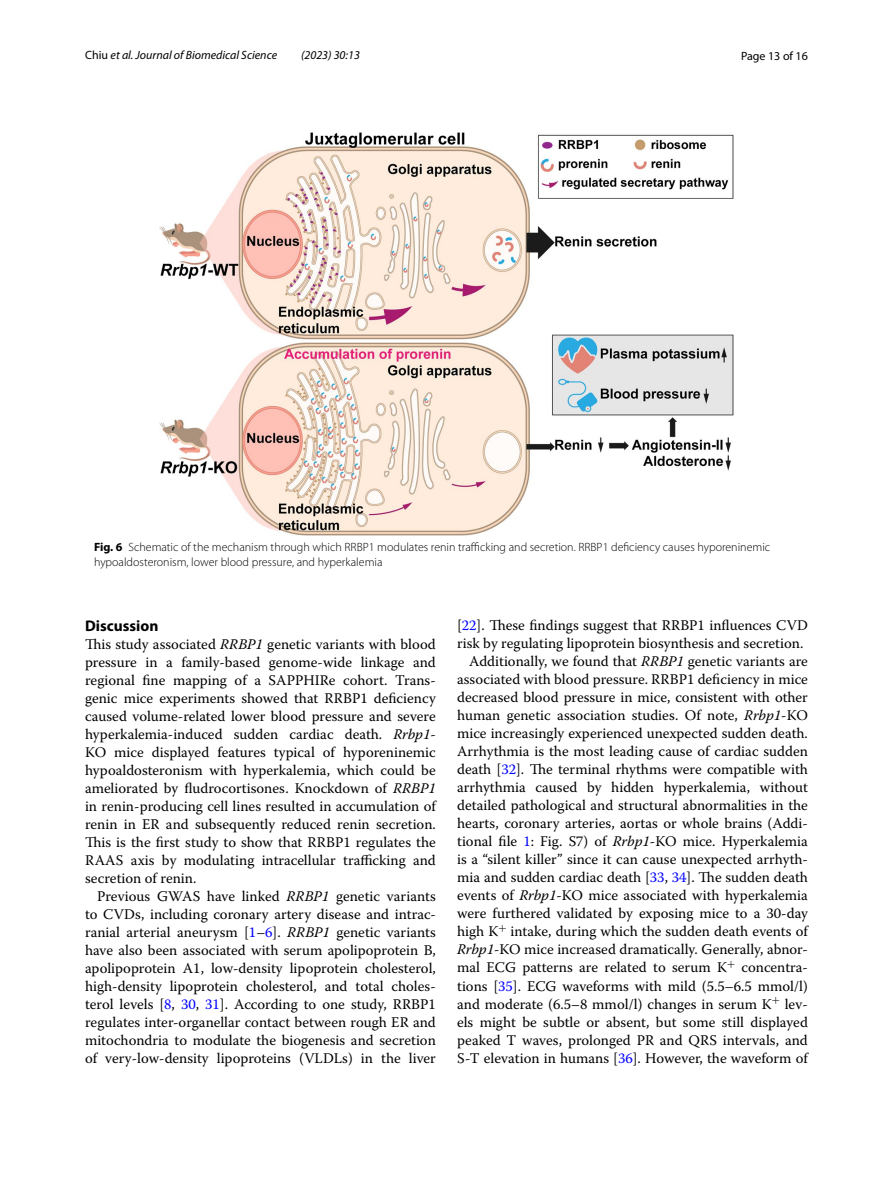
<style>
.page{position:relative;width:893px;height:1187px;background:#fff}
.page>*{position:absolute;margin:0;border:0;box-sizing:border-box;transform-origin:0 0}
.t1{font:700 15.45px "Myriad Pro";color:#000}
.t2{font:14.7px/18px "Warnock Pro";color:#000;text-align:justify}
.t3{font:300 12px/15px "Myriad Pro";color:#000}
.t4{font:italic 12px "Myriad Pro";color:#000}
.t5{font:12px "Myriad Pro";color:#000}
.s1{font-style:normal}
.s2{font-weight:700}
.s3{font-style:italic}
.s4{color:#00f}
</style>
<div class="page">
<img style="left:159px;top:133px;width:574px;height:403px">
<p class="t4" style="left:85px;top:48px;width:194px"><span class="s1">Chiu</span> et al. Journal of Biomedical Science</p>
<p class="t4" style="left:301px;top:48px;width:60px">(2023) 30:13</p>
<p class="t5" style="left:741px;top:48px;width:68px">Page 13 of 16</p>
<p class="t3" style="left:94px;top:539px;width:678px"><span class="s2">Fig. 6</span> Schematic of the mechanism through which RRBP1 modulates renin trafficking and secretion. RRBP1 deficiency causes hyporeninemic hypoaldosteronism, lower blood pressure, and hyperkalemia</p>
<p class="t1" style="left:85px;top:615px;width:75px">Discussion</p>
<p class="t2" style="left:85px;top:635px;width:352px">This study associated <span class="s3">RRBP1</span> genetic variants with blood pressure in a family-based genome-wide linkage and regional fine mapping of a SAPPHIRe cohort. Trans&shy;genic mice experiments showed that RRBP1 deficiency caused volume-related lower blood pressure and severe hyperkalemia-induced sudden cardiac death. <span class="s3">Rrbp1</span>- KO mice displayed features typical of hyporeninemic hypoaldosteronism with hyperkalemia, which could be ameliorated by fludrocortisones. Knockdown of <span class="s3">RRBP1 </span>in renin-producing cell lines resulted in accumulation of renin in ER and subsequently reduced renin secretion.<br>This is the first study to show that RRBP1 regulates the RAAS axis by modulating intracellular trafficking and secretion of renin.</p>
<p class="t2" style="left:85px;top:886px;width:352px;text-indent:12px">Previous GWAS have linked <span class="s3">RRBP1</span> genetic variants to CVDs, including coronary artery disease and intrac&shy;ranial arterial aneurysm [<span class="s4">1</span>–<span class="s4">6</span>]. <span class="s3">RRBP1</span> genetic variants have also been associated with serum apolipoprotein B, apolipoprotein A1, low-density lipoprotein cholesterol, high-density lipoprotein cholesterol, and total choles&shy;terol levels [<span class="s4">8</span>, <span class="s4">30</span>, <span class="s4">31</span>]. According to one study, RRBP1 regulates inter-organellar contact between rough ER and mitochondria to modulate the biogenesis and secretion of very-low-density lipoproteins (VLDLs) in the liver</p>
<p class="t2" style="left:457px;top:616px;width:352px">[<span class="s4">22</span>]. These findings suggest that RRBP1 influences CVD</p>
<p class="t2" style="left:457px;top:634px;width:348px">risk by regulating lipoprotein biosynthesis and secretion.</p>
<p class="t2" style="left:469px;top:652px;width:340px">Additionally, we found that <span class="s3">RRBP1</span> genetic variants are</p>
<p class="t2" style="left:457px;top:670px;width:352px">associated with blood pressure. RRBP1 deficiency in mice</p>
<p class="t2" style="left:457px;top:688px;width:352px">decreased blood pressure in mice, consistent with other</p>
<p class="t2" style="left:457px;top:706px;width:352px">human genetic association studies. Of note, <span class="s3">Rrbp1</span>-KO</p>
<p class="t2" style="left:457px;top:724px;width:352px">mice increasingly experienced unexpected sudden death.</p>
<p class="t2" style="left:457px;top:742px;width:352px">Arrhythmia is the most leading cause of cardiac sudden</p>
<p class="t2" style="left:457px;top:760px;width:352px">death [<span class="s4">32</span>]. The terminal rhythms were compatible with</p>
<p class="t2" style="left:457px;top:778px;width:352px">arrhythmia caused by hidden hyperkalemia, without</p>
<p class="t2" style="left:457px;top:796px;width:352px">detailed pathological and structural abnormalities in the</p>
<p class="t2" style="left:457px;top:814px;width:352px">hearts, coronary arteries, aortas or whole brains (Addi-</p>
<p class="t2" style="left:457px;top:832px;width:352px">tional file <span class="s4">1</span>: Fig. S7) of <span class="s3">Rrbp1</span>-KO mice. Hyperkalemia</p>
<p class="t2" style="left:457px;top:850px;width:352px">is a “silent killer” since it can cause unexpected arrhyth-</p>
<p class="t2" style="left:457px;top:868px;width:352px">mia and sudden cardiac death [<span class="s4">33</span>, <span class="s4">34</span>]. The sudden death</p>
<p class="t2" style="left:457px;top:886px;width:352px">events of <span class="s3">Rrbp1</span>-KO mice associated with hyperkalemia</p>
<p class="t2" style="left:457px;top:904px;width:352px">were furthered validated by exposing mice to a 30-day</p>
<p class="t2" style="left:457px;top:922px;width:352px">high K<sup>+</sup> intake, during which the sudden death events of</p>
<p class="t2" style="left:457px;top:940px;width:352px"><span class="s3">Rrbp1</span>-KO mice increased dramatically. Generally, abnor-</p>
<p class="t2" style="left:457px;top:958px;width:352px">mal ECG patterns are related to serum K<sup>+</sup> concentra-</p>
<p class="t2" style="left:457px;top:976px;width:352px">tions [<span class="s4">35</span>]. ECG waveforms with mild (5.5–6.5 mmol/l)</p>
<p class="t2" style="left:457px;top:994px;width:352px">and moderate (6.5–8 mmol/l) changes in serum K<sup>+</sup> lev-</p>
<p class="t2" style="left:457px;top:1012px;width:352px">els might be subtle or absent, but some still displayed</p>
<p class="t2" style="left:457px;top:1030px;width:352px">peaked T waves, prolonged PR and QRS intervals, and</p>
<p class="t2" style="left:457px;top:1048px;width:352px">S-T elevation in humans [<span class="s4">36</span>]. However, the waveform of</p>
</div>
